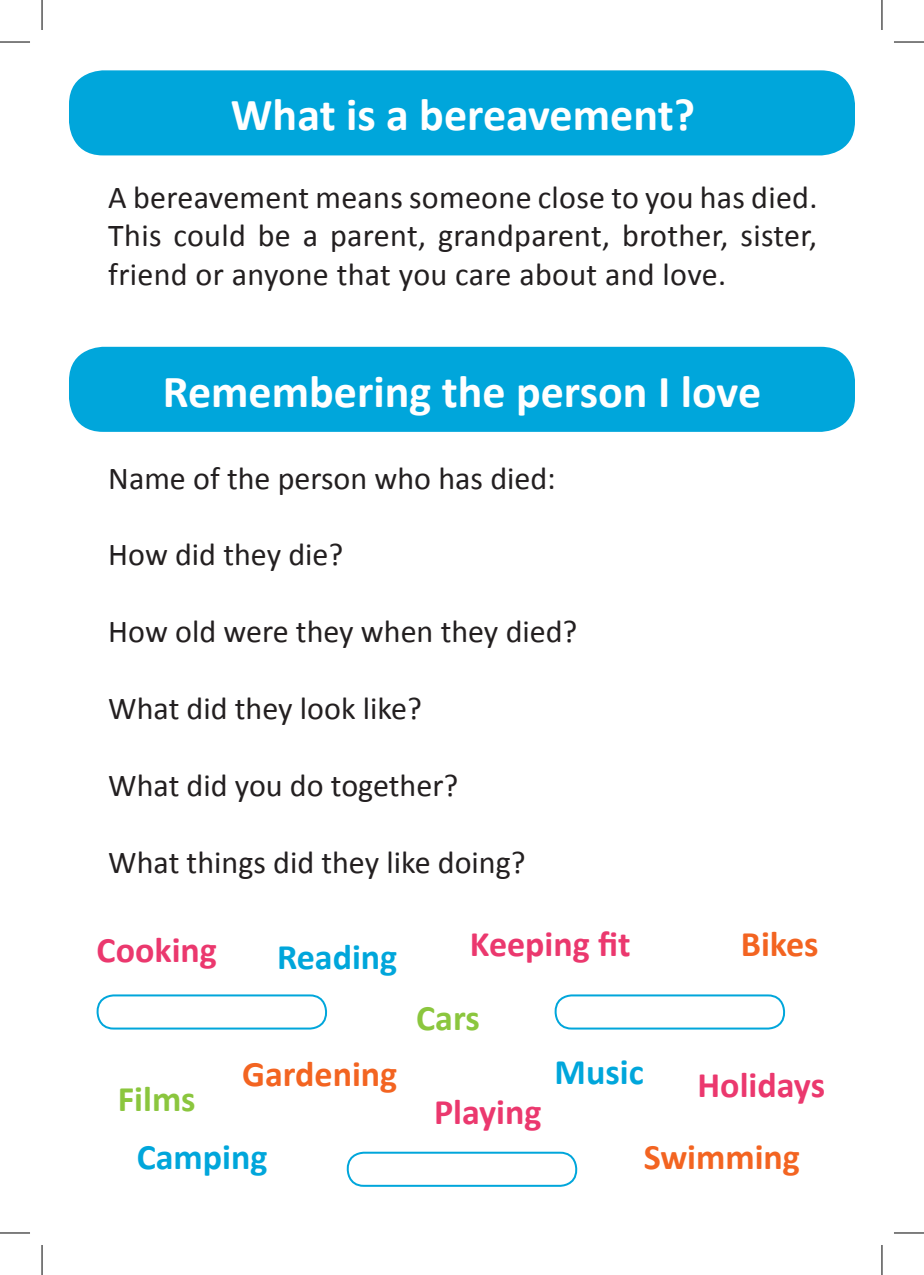
<style>
.page{position:relative;width:924px;height:1275px;background:#fff}
.page>*{position:absolute;margin:0;border:0;box-sizing:border-box;transform-origin:0 0}
.t1{font:700 46px "Calibri";color:#fff}
.t2{font:700 36px "Calibri";color:#eb386e}
.t3{font:700 36px "Calibri";color:#f36421}
.t4{font:700 36px "Calibri";color:#00a6db}
.t5{font:700 36px "Calibri";color:#8bc63e}
.t6{font:32px/38.4px "Calibri";color:#231f20;text-align:justify}
</style>
<div class="page">
<div style="left:69px;top:70px;width:785px;height:85px;background:#00a6db;border-radius:34px"></div>
<div style="left:69px;top:347px;width:785px;height:85px;background:#00a6db;border-radius:34px"></div>
<div style="left:96px;top:994px;width:231px;height:35px;border:2px solid #00a6db;border-radius:16px"></div>
<div style="left:554px;top:994px;width:230px;height:35px;border:2px solid #00a6db;border-radius:16px"></div>
<div style="left:346px;top:1151px;width:231px;height:35px;border:2px solid #00a6db;border-radius:16px"></div>
<hr style="left:0;top:42px;width:30px;height:1px;background:#000">
<hr style="left:893px;top:42px;width:30px;height:1px;background:#000">
<hr style="left:0;top:1232px;width:30px;height:1px;background:#000">
<hr style="left:893px;top:1232px;width:30px;height:1px;background:#000">
<hr style="left:42px;top:0;width:1px;height:30px;background:#000">
<hr style="left:42px;top:1245px;width:1px;height:30px;background:#000">
<hr style="left:881px;top:0;width:1px;height:30px;background:#000">
<hr style="left:881px;top:1245px;width:1px;height:30px;background:#000">
<h1 class="t1" style="left:231px;top:85px;width:465px">What is a bereavement?</h1>
<p class="t6" style="left:108px;top:178px;width:710px">A bereavement means someone close to you has died.<br>This could be a parent, grandparent, brother, sister, friend or anyone that you care about and love.</p>
<h1 class="t1" style="left:163px;top:362px;width:599px">Remembering the person I love</h1>
<p class="t6" style="left:108px;top:459px;width:449px">Name of the person who has died:</p>
<p class="t6" style="left:108px;top:535px;width:236px">How did they die?</p>
<p class="t6" style="left:108px;top:612px;width:470px">How old were they when they died?</p>
<p class="t6" style="left:108px;top:689px;width:315px">What did they look like?</p>
<p class="t6" style="left:108px;top:766px;width:351px">What did you do together?</p>
<p class="t6" style="left:108px;top:843px;width:418px">What things did they like doing?</p>
<p class="t2" style="left:97px;top:927px;width:122px">Cooking</p>
<p class="t4" style="left:277px;top:934px;width:122px">Reading</p>
<p class="t5" style="left:118px;top:1075px;width:79px">Films</p>
<p class="t3" style="left:242px;top:1051px;width:157px">Gardening</p>
<p class="t4" style="left:137px;top:1134px;width:132px">Camping</p>
<p class="t2" style="left:470px;top:920px;width:162px">Keeping fit</p>
<p class="t3" style="left:740px;top:920px;width:79px">Bikes</p>
<p class="t5" style="left:416px;top:994px;width:65px">Cars</p>
<p class="t2" style="left:434px;top:1089px;width:109px">Playing</p>
<p class="t4" style="left:554px;top:1048px;width:91px">Music</p>
<p class="t2" style="left:697px;top:1062px;width:129px">Holidays</p>
<p class="t3" style="left:643px;top:1134px;width:158px">Swimming</p>
</div>
